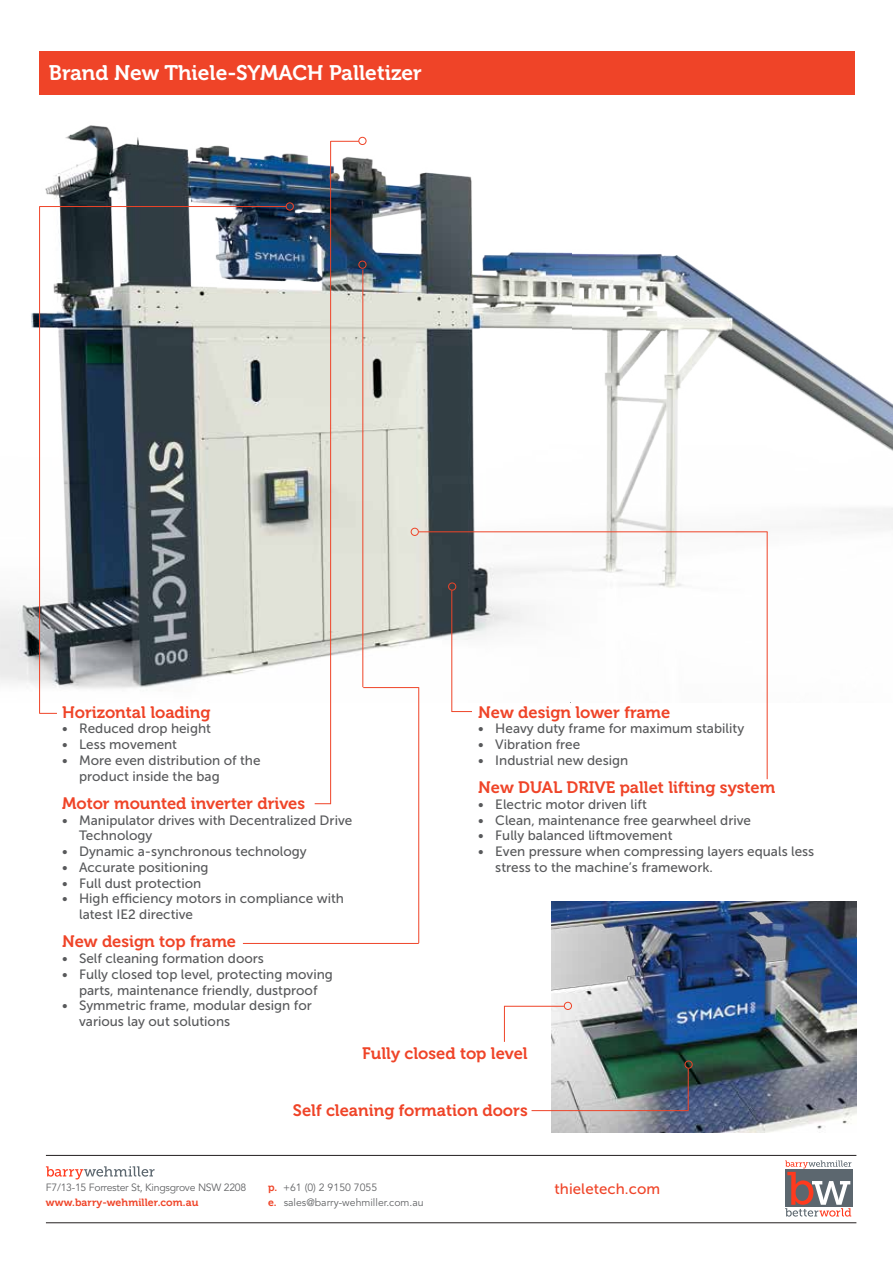
<style>
.page{position:relative;width:893px;height:1263px;background:#fff}
.page>*{position:absolute;margin:0;border:0;box-sizing:border-box;transform-origin:0 0}
.t1{font:21px "Museo 700";color:#fff}
.t2{font:16.5px "Museo 700";color:#ef4428}
.t3{font:15px "Museo Sans 500";letter-spacing:.005em;color:#ef4428}
.t4{font:13.5px/15.8px "Museo Sans 500";color:#58595b}
.t5{font:10.5px/14.7px "Avenir LT Std";letter-spacing:-.015em;color:#636466}
.t6{font:10.5px "Museo 700";letter-spacing:.01em;color:#ef4428}
.s1{font-family:"Museo 700";color:#ef4428}
</style>
<div class="page">
<svg style="left:46px;top:1166px;width:109px;height:13px"></svg>
<hr style="left:46px;top:1155px;width:810px;height:1px;background:#231f20">
<hr style="left:46px;top:1222px;width:810px;height:1px;background:#231f20">
<div style="left:785px;top:1169px;width:68px;height:38px;background:#5c676f"></div>
<svg style="left:785px;top:1160px;width:66px;height:56px"></svg>
<div style="left:40px;top:51px;width:814px;height:44px;background:#ef4428"></div>
<img style="left:552px;top:901px;width:304px;height:231px">
<svg style="left:572px;top:253px;width:321px;height:449px"></svg>
<svg style="left:0;top:125px;width:572px;height:577px"></svg>
<div style="left:286px;top:202px;width:8px;height:8px;border:1px solid #ef4428;border-radius:50%"></div>
<div style="left:358px;top:261px;width:8px;height:8px;border:1px solid #ef4428;border-radius:50%"></div>
<div style="left:411px;top:528px;width:8px;height:8px;border:1px solid #ef4428;border-radius:50%"></div>
<div style="left:448px;top:583px;width:8px;height:7px;border:1px solid #ef4428;border-radius:50%"></div>
<div style="left:358px;top:137px;width:8px;height:8px;border:1px solid #ef4428;border-radius:50%"></div>
<hr style="left:40px;top:206px;width:246px;height:1px;background:#ef4428">
<svg style="left:40px;top:713px;width:17px;height:1px"></svg>
<hr style="left:363px;top:687px;width:56px;height:1px;background:#ef4428">
<svg style="left:452px;top:711px;width:20px;height:1px"></svg>
<hr style="left:504px;top:1006px;width:60px;height:1px;background:#ef4428">
<hr style="left:531px;top:1110px;width:158px;height:1px;background:#ef4428">
<hr style="left:504px;top:1006px;width:1px;height:36px;background:#ef4428">
<hr style="left:688px;top:1068px;width:1px;height:42px;background:#ef4428">
<svg style="left:331px;top:141px;width:28px;height:1px"></svg>
<hr style="left:419px;top:531px;width:348px;height:1px;background:#ef4428">
<hr style="left:451px;top:590px;width:1px;height:122px;background:#ef4428">
<svg style="left:315px;top:803px;width:15px;height:1px"></svg>
<hr style="left:243px;top:943px;width:176px;height:1px;background:#ef4428">
<hr style="left:39px;top:206px;width:1px;height:508px;background:#ef4428">
<hr style="left:362px;top:270px;width:1px;height:417px;background:#ef4428">
<hr style="left:330px;top:141px;width:1px;height:663px;background:#ef4428">
<hr style="left:418px;top:687px;width:1px;height:256px;background:#ef4428">
<hr style="left:767px;top:532px;width:1px;height:247px;background:#ef4428">
<div style="left:564px;top:1002px;width:8px;height:8px;border:1px solid #ef4428;border-radius:50%"></div>
<div style="left:685px;top:1060px;width:8px;height:8px;border:1px solid #ef4428;border-radius:50%"></div>
<h1 class="t1" style="left:49px;top:61px;width:374px">Brand New Thiele-SYMACH Palletizer</h1>
<p class="t2" style="left:62px;top:703px;width:150px">Horizontal loading</p>
<p class="t4" style="left:62px;top:721px;width:150px">• Reduced drop height</p>
<p class="t4" style="left:62px;top:736px;width:117px">• Less movement</p>
<p class="t4" style="left:79px;top:752px;width:183px;text-indent:-17px">• More even distribution of the product inside the bag</p>
<p class="t2" style="left:62px;top:794px;width:245px">Motor mounted inverter drives</p>
<p class="t4" style="left:79px;top:812px;width:275px;text-indent:-17px">• Manipulator drives with Decentralized Drive<br>Technology</p>
<p class="t4" style="left:62px;top:844px;width:246px">• Dynamic a-synchronous technology</p>
<p class="t4" style="left:62px;top:859px;width:148px">• Accurate positioning</p>
<p class="t4" style="left:62px;top:875px;width:141px">• Full dust protection</p>
<p class="t4" style="left:79px;top:891px;width:266px;text-indent:-17px">• High efficiency motors in compliance with latest IE2 directive</p>
<p class="t2" style="left:62px;top:932px;width:176px">New design top frame</p>
<p class="t4" style="left:62px;top:951px;width:203px">• Self cleaning formation doors</p>
<p class="t4" style="left:62px;top:966px;width:272px;text-align:center">• Fully closed top level, protecting moving parts, maintenance friendly, dustproof</p>
<p class="t4" style="left:79px;top:998px;width:234px;text-indent:-17px">• Symmetric frame, modular design for various lay out solutions</p>
<p class="t2" style="left:478px;top:703px;width:194px">New design lower frame</p>
<p class="t4" style="left:478px;top:721px;width:267px">• Heavy duty frame for maximum stability</p>
<p class="t4" style="left:478px;top:736px;width:103px">• Vibration free</p>
<p class="t4" style="left:478px;top:752px;width:151px">• Industrial new design</p>
<p class="t2" style="left:478px;top:778px;width:298px">New DUAL DRIVE pallet lifting system</p>
<p class="t4" style="left:478px;top:796px;width:170px">• Electric motor driven lift</p>
<p class="t4" style="left:478px;top:812px;width:274px">• Clean, maintenance free gearwheel drive</p>
<p class="t4" style="left:478px;top:828px;width:196px">• Fully balanced liftmovement</p>
<p class="t4" style="left:495px;top:844px;width:321px;text-indent:-17px">• Even pressure when compressing layers equals less stress to the machine’s framework.</p>
<p class="t2" style="left:362px;top:1044px;width:167px">Fully closed top level</p>
<p class="t2" style="left:293px;top:1101px;width:236px">Self cleaning formation doors</p>
<p class="t5" style="left:46px;top:1181px;width:202px">F7/13-15 Forrester St, Kingsgrove NSW 2208</p>
<p class="t6" style="left:46px;top:1197px;width:154px">www.barry-wehmiller.com.au</p>
<p class="t5" style="left:268px;top:1181px;width:157px"><span class="s1">p.</span> +61 (0) 2 9150 7055<br><span class="s1">e.</span> sales@barry-wehmiller.com.au</p>
<p class="t3" style="left:554px;top:1181px;width:107px">thieletech.com</p>
</div>
